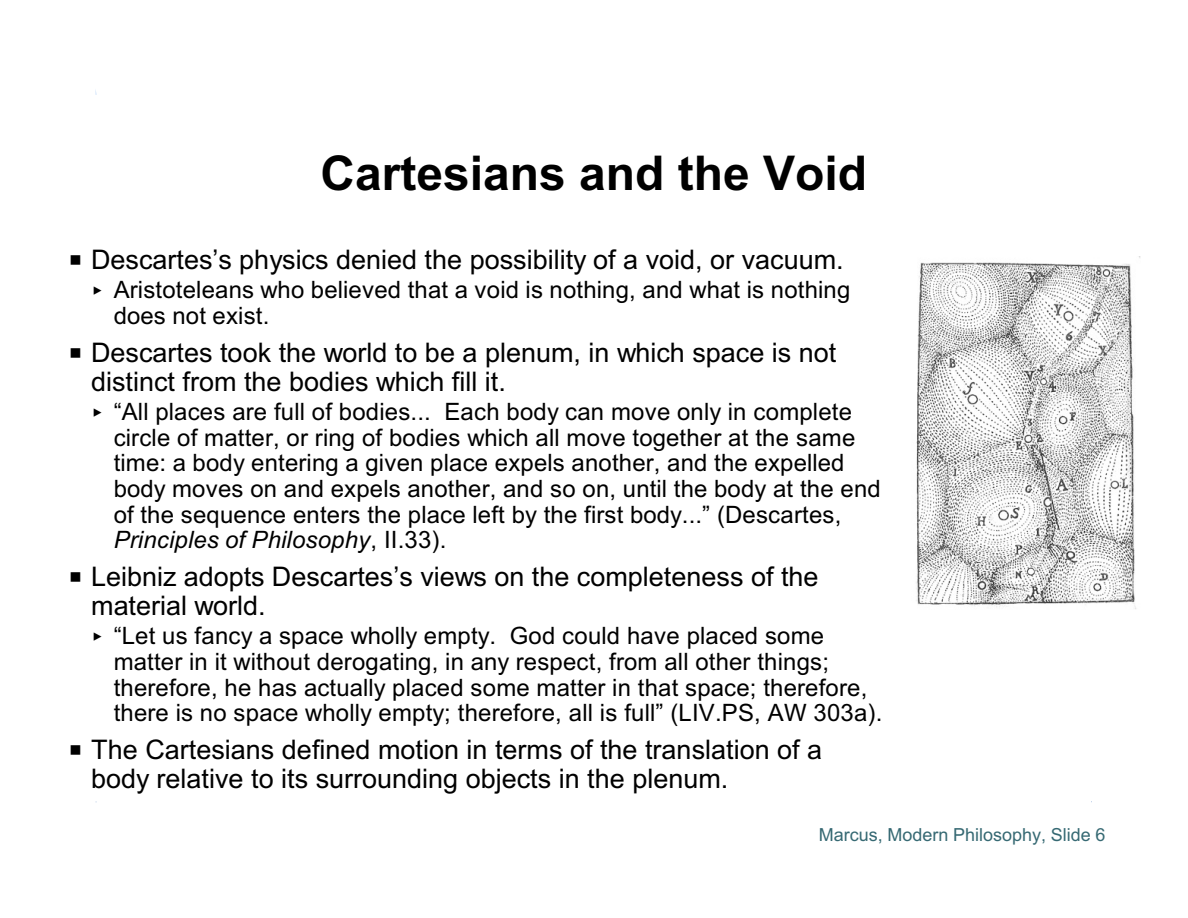
<style>
.page{position:relative;width:1188px;height:918px;background:#fff}
.page>*{position:absolute;margin:0;border:0;box-sizing:border-box;transform-origin:0 0}
.t1{font:700 48px "Arial";color:#000}
.t2{font:27px/28.7px "Arial";color:#000}
.t3{font:24px/25.7px "Arial";letter-spacing:.01em;color:#000}
.t4{font:18px "Arial";color:#366973}
.s1{font-style:italic}
</style>
<div class="page">
<img style="left:916px;top:256px;width:225px;height:353px">
<h1 class="t1" style="left:320px;top:155px;width:548px">Cartesians and the Void</h1>
<p class="t2" style="left:91px;top:248px;width:754px">Descartes’s physics denied the possibility of a void, or vacuum.</p>
<p class="t3" style="left:114px;top:279px;width:738px">Aristoteleans who believed that a void is nothing, and what is nothing does not exist.</p>
<p class="t2" style="left:91px;top:341px;width:747px">Descartes took the world to be a plenum, in which space is not distinct from the bodies which fill it.</p>
<p class="t3" style="left:114px;top:401px;width:769px">“All places are full of bodies... Each body can move only in complete circle of matter, or ring of bodies which all move together at the same time: a body entering a given place expels another, and the expelled body moves on and expels another, and so on, until the body at the end of the sequence enters the place left by the first body...” (Descartes, <span class="s1">Principles of Philosophy</span>, II.33).</p>
<p class="t2" style="left:91px;top:565px;width:729px">Leibniz adopts Descartes’s views on the completeness of the material world.</p>
<p class="t3" style="left:114px;top:625px;width:770px">“Let us fancy a space wholly empty. God could have placed some matter in it without derogating, in any respect, from all other things; therefore, he has actually placed some matter in that space; therefore, there is no space wholly empty; therefore, all is full” (LIV.PS, AW 303a).</p>
<p class="t2" style="left:91px;top:738px;width:732px">The Cartesians defined motion in terms of the translation of a body relative to its surrounding objects in the plenum.</p>
<p class="t4" style="left:819px;top:828px;width:288px">Marcus, Modern Philosophy, Slide 6</p>
</div>
